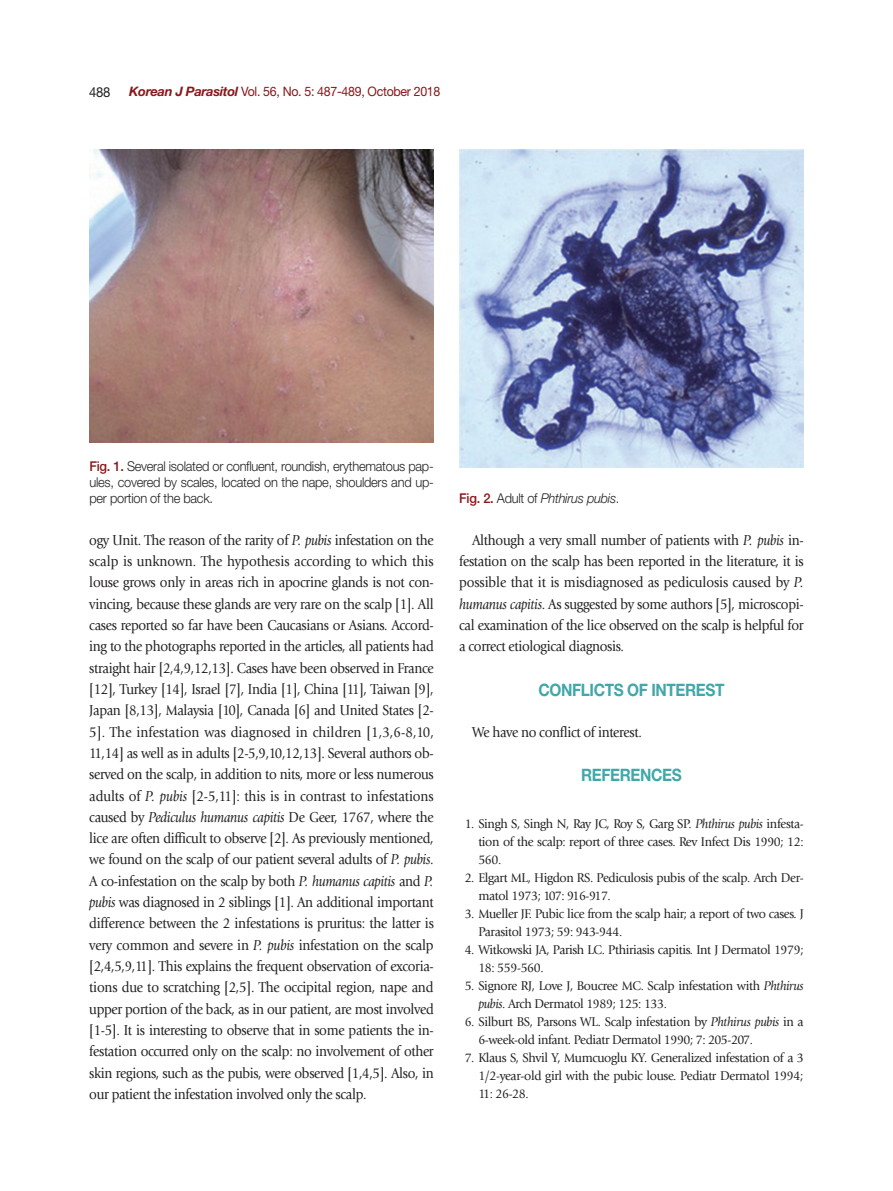
<style>
.page{position:relative;width:893px;height:1191px;background:#fff}
.page>*{position:absolute;margin:0;border:0;box-sizing:border-box;transform-origin:0 0}
.t1{font:700 17.1px "Helvetica Neue LT Std";letter-spacing:-.025em;color:#41a7a9;scale:.9 1}
.t2{font:15px/21.3px "Giovanni Std";letter-spacing:-.025em;color:#231f20;text-align:justify;scale:.9 1}
.t3{font:13.8px "Helvetica Neue LT Std";color:#231f20;scale:.95 1}
.t4{font:300 13.5px/16.2px "Helvetica Neue LT Std";letter-spacing:-.02em;color:#231f20;text-align:justify;scale:.95 1}
.t5{font:italic 300 13.5px "Helvetica Neue LT Std";letter-spacing:-.02em;color:#231f20;scale:.95 1}
.t6{font:13.2px/18px "Giovanni Std";letter-spacing:-.03em;color:#231f20;scale:.95 1}
.t7{font:13.05px "Helvetica Neue LT Std";letter-spacing:-.025em;color:#88181b;scale:.95 1}
.s1{font-weight:700;font-style:italic}
.s2{font-weight:500;color:#88181b}
.s3{font-weight:500;font-style:normal;color:#88181b}
.s4{font-style:normal}
.s5{font-style:italic}
</style>
<div class="page">
<img style="left:89px;top:149px;width:345px;height:294px">
<img style="left:459px;top:149px;width:344px;height:318px">
<p class="t3" style="left:89px;top:83px;width:24px">488</p>
<p class="t7" style="left:129px;top:84px;width:329px"><span class="s1">Korean J Parasitol</span> Vol. 56, No. 5: 487-489, October 2018</p>
<p class="t4" style="left:89px;top:458px;width:364px"><span class="s2">Fig. 1.</span> Several isolated or confluent, roundish, erythematous pap&shy;ules, covered by scales, located on the nape, shoulders and up&shy;per portion of the back.</p>
<p class="t5" style="left:459px;top:490px;width:170px"><span class="s3">Fig. 2.</span> <span class="s4">Adult of</span> Phthirus pubis<span class="s4">.</span></p>
<p class="t2" style="left:89px;top:529px;width:384px">ogy Unit. The reason of the rarity of <span class="s5">P. pubis</span> infestation on the scalp is unknown. The hypothesis according to which this louse grows only in areas rich in apocrine glands is not con&shy;vincing, because these glands are very rare on the scalp [1]. All cases reported so far have been Caucasians or Asians. Accord&shy;ing to the photographs reported in the articles, all patients had straight hair [2,4,9,12,13]. Cases have been observed in France [12], Turkey [14], Israel [7], India [1], China [11], Taiwan [9], Japan [8,13], Malaysia [10], Canada [6] and United States [2- 5]. The infestation was diagnosed in children [1,3,6-8,10, 11,14] as well as in adults [2-5,9,10,12,13]. Several authors ob&shy;served on the scalp, in addition to nits, more or less numerous adults of <span class="s5">P. pubis</span> [2-5,11]: this is in contrast to infestations caused by <span class="s5">Pediculus humanus capitis</span> De Geer, 1767, where the lice are often difficult to observe [2]. As previously mentioned, we found on the scalp of our patient several adults of <span class="s5">P. pubis</span>.<br>A co-infestation on the scalp by both <span class="s5">P. humanus capitis</span> and <span class="s5">P. pubis</span> was diagnosed in 2 siblings [1]. An additional important difference between the 2 infestations is pruritus: the latter is very common and severe in <span class="s5">P. pubis</span> infestation on the scalp [2,4,5,9,11]. This explains the frequent observation of excoria&shy;tions due to scratching [2,5]. The occipital region, nape and upper portion of the back, as in our patient, are most involved [1-5]. It is interesting to observe that in some patients the in&shy;festation occurred only on the scalp: no involvement of other skin regions, such as the pubis, were observed [1,4,5]. Also, in our patient the infestation involved only the scalp.</p>
<p class="t2" style="left:459px;top:529px;width:384px;text-indent:13px">Although a very small number of patients with <span class="s5">P. pubis</span> in&shy;festation on the scalp has been reported in the literature, it is possible that it is misdiagnosed as pediculosis caused by <span class="s5">P. humanus capitis</span>. As suggested by some authors [5], microscopi&shy;cal examination of the lice observed on the scalp is helpful for a correct etiological diagnosis.</p>
<p class="t1" style="left:538px;top:679px;width:208px">CONFLICTS OF INTEREST</p>
<p class="t2" style="left:472px;top:721px;width:190px">We have no conflict of interest.</p>
<p class="t1" style="left:581px;top:764px;width:113px">REFERENCES</p>
<p class="t6" style="left:478px;top:814px;width:344px;text-align:justify;text-indent:-14px">1. Singh S, Singh N, Ray JC, Roy S, Garg SP. <span class="s5">Phthirus pubis</span> infesta&shy;tion of the scalp: report of three cases. Rev Infect Dis 1990; 12:<br>560.</p>
<p class="t6" style="left:478px;top:868px;width:344px;text-indent:-14px">2. Elgart ML, Higdon RS. Pediculosis pubis of the scalp. Arch Der&shy;matol 1973; 107: 916-917.</p>
<p class="t6" style="left:478px;top:904px;width:344px;text-indent:-14px">3. Mueller JF. Pubic lice from the scalp hair; a report of two cases. J<br>Parasitol 1973; 59: 943-944.</p>
<p class="t6" style="left:478px;top:940px;width:344px;text-indent:-14px">4. Witkowski JA, Parish LC. Pthiriasis capitis. Int J Dermatol 1979;<br>18: 559-560.</p>
<p class="t6" style="left:478px;top:977px;width:344px;text-indent:-14px">5. Signore RJ, Love J, Boucree MC. Scalp infestation with <span class="s5">Phthirus pubis</span>. Arch Dermatol 1989; 125: 133.</p>
<p class="t6" style="left:478px;top:1013px;width:344px;text-indent:-14px">6. Silburt BS, Parsons WL. Scalp infestation by <span class="s5">Phthirus pubis</span> in a<br>6-week-old infant. Pediatr Dermatol 1990; 7: 205-207.</p>
<p class="t6" style="left:478px;top:1049px;width:344px;text-align:justify;text-indent:-14px">7. Klaus S, Shvil Y, Mumcuoglu KY. Generalized infestation of a 3<br>1/2-year-old girl with the pubic louse. Pediatr Dermatol 1994; 11: 26-28.</p>
</div>
